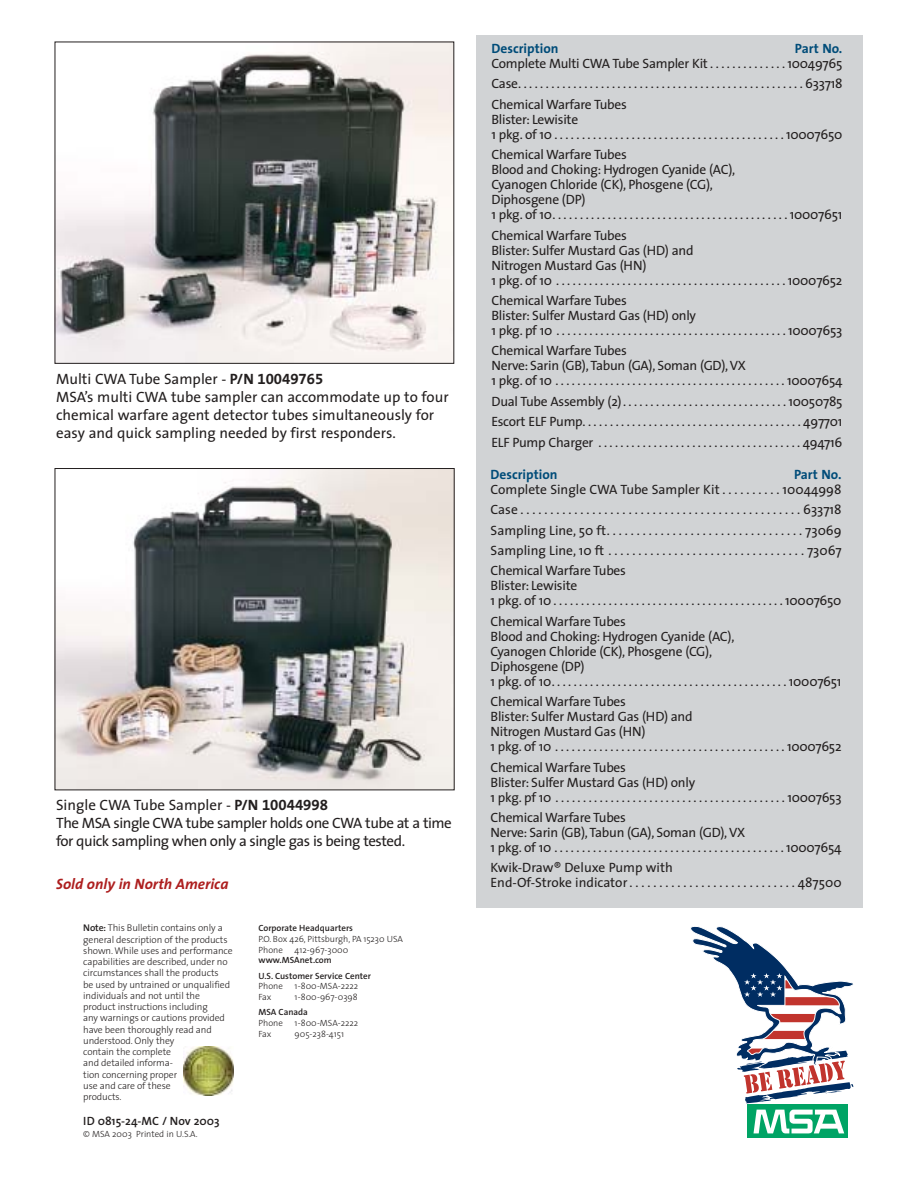
<style>
.page{position:relative;width:918px;height:1188px;background:#fff}
.page>*{position:absolute;margin:0;border:0;box-sizing:border-box;transform-origin:0 0}
.t1{font:15px/18px "The Sans";color:#231f1f}
.t2{font:15px/18px "The Sans";letter-spacing:-.03em;color:#231f1f}
.t3{font:italic 700 15px "The Sans";color:#ad1e1e}
.t4{font:13.5px/15px "The Sans";letter-spacing:-.02em;color:#231f1f}
.t5{font:13.5px/15px "The Sans";color:#231f1f}
.t6{font:700 13.5px "The Sans";color:#004c79}
.t7{font:600 12px "The Sans";color:#231f1f}
.t8{font:300 9.75px/11.2px "The Sans";letter-spacing:-.01em;color:#231f1f}
.t9{font:300 9px/10.8px "The Sans";color:#231f1f}
.t10{font:600 9px/15.1px "The Sans";color:#231f1f}
.s1{font-weight:700}
.s2{font-family:"The Sans Bold Expert"}
.s3{font-weight:600}
</style>
<div class="page">
<div style="left:477px;top:36px;width:386px;height:872px;background:#d1d3d5"></div>
<img style="left:57px;top:44px;width:395px;height:318px">
<img style="left:57px;top:470px;width:396px;height:318px">
<img style="left:184px;top:1047px;width:50px;height:48px">
<div style="left:747px;top:1105px;width:101px;height:33px;background:#00a465"></div>
<svg style="left:754px;top:1110px;width:90px;height:24px"></svg>
<svg style="left:690px;top:926px;width:164px;height:177px"></svg>
<p class="t1" style="left:56px;top:371px;width:394px">Multi CWA Tube Sampler - <span class="s1">P/N</span> <span class="s2">10049765<br></span>MSA’s multi CWA tube sampler can accommodate up to four chemical warfare agent detector tubes simultaneously for easy and quick sampling needed by first responders.</p>
<p class="t2" style="left:56px;top:797px;width:397px">Single CWA Tube Sampler - <span class="s1">P/N</span> <span class="s2">10044998<br></span>The MSA single CWA tube sampler holds one CWA tube at a time for quick sampling when only a single gas is being tested.</p>
<p class="t3" style="left:56px;top:878px;width:174px">Sold only in North America</p>
<p class="t8" style="left:83px;top:923px;width:151px"><span class="s3">Note:</span> This Bulletin contains only a general description of the products shown. While uses and performance capabilities are described, under no circumstances shall the products<br>be used by untrained or unqualified individuals and not until the product instructions including<br>any warnings or cautions provided have been thoroughly read and understood. Only they<br>contain the complete<br>and detailed informa-<br>tion concerning proper<br>use and care of these<br>products.</p>
<p class="t7" style="left:83px;top:1117px;width:138px">ID 0815-24-MC / Nov 2003</p>
<p class="t9" style="left:83px;top:1129px;width:116px">© MSA 2003 Printed in U.S.A.</p>
<p class="t10" style="left:258px;top:921px;width:96px">Corporate Headquarters</p>
<p class="t9" style="left:258px;top:934px;width:146px">P.O. Box 426, Pittsburgh, PA 15230 USA<br>Phone</p>
<p class="t9" style="left:295px;top:945px;width:55px">412-967-3000</p>
<p class="t10" style="left:258px;top:954px;width:114px">www.MSAnet.com<br>U.S. Customer Service Center</p>
<p class="t9" style="left:258px;top:982px;width:26px">Phone</p>
<p class="t9" style="left:295px;top:982px;width:65px">1-800-MSA-2222</p>
<p class="t9" style="left:258px;top:993px;width:15px">Fax</p>
<p class="t9" style="left:295px;top:993px;width:65px">1-800-967-0398</p>
<p class="t10" style="left:258px;top:1006px;width:51px">MSA Canada</p>
<p class="t9" style="left:258px;top:1019px;width:26px">Phone</p>
<p class="t9" style="left:295px;top:1019px;width:65px">1-800-MSA-2222</p>
<p class="t9" style="left:258px;top:1030px;width:15px">Fax</p>
<p class="t9" style="left:295px;top:1030px;width:51px">905-238-4151</p>
<p class="t6" style="left:491px;top:43px;width:69px">Description</p>
<p class="t6" style="left:795px;top:43px;width:49px">Part No.</p>
<p class="t4" style="left:491px;top:55px;width:353px;line-height:20.4px;text-align:justify">Complete Multi CWA Tube Sampler Kit . . . . . . . . . . . . . . 10049765<br>Case. . . . . . . . . . . . . . . . . . . . . . . . . . . . . . . . . . . . . . . . . . . . . . . . . . . . 633718<br>Chemical Warfare Tubes</p>
<p class="t4" style="left:491px;top:113px;width:353px">Blister: Lewisite<br>1 pkg. of 10 . . . . . . . . . . . . . . . . . . . . . . . . . . . . . . . . . . . . . . . . . . 10007650</p>
<p class="t4" style="left:491px;top:149px;width:352px">Chemical Warfare Tubes<br>Blood and Choking: Hydrogen Cyanide (AC),<br>Cyanogen Chloride (CK), Phosgene (CG),<br>Diphosgene (DP)<br>1 pkg. of 10. . . . . . . . . . . . . . . . . . . . . . . . . . . . . . . . . . . . . . . . . . . 10007651</p>
<p class="t4" style="left:491px;top:229px;width:352px">Chemical Warfare Tubes<br>Blister: Sulfer Mustard Gas (HD) and<br>Nitrogen Mustard Gas (HN)<br>1 pkg. of 10 . . . . . . . . . . . . . . . . . . . . . . . . . . . . . . . . . . . . . . . . . . 10007652</p>
<p class="t4" style="left:491px;top:294px;width:353px">Chemical Warfare Tubes<br>Blister: Sulfer Mustard Gas (HD) only<br>1 pkg. pf 10 . . . . . . . . . . . . . . . . . . . . . . . . . . . . . . . . . . . . . . . . . . 10007653</p>
<p class="t4" style="left:491px;top:345px;width:353px">Chemical Warfare Tubes<br>Nerve: Sarin (GB), Tabun (GA), Soman (GD), VX<br>1 pkg. of 10 . . . . . . . . . . . . . . . . . . . . . . . . . . . . . . . . . . . . . . . . . . 10007654</p>
<p class="t4" style="left:491px;top:392px;width:353px;line-height:20.4px;text-align:justify">Dual Tube Assembly (2). . . . . . . . . . . . . . . . . . . . . . . . . . . . . . 10050785<br>Escort ELF Pump. . . . . . . . . . . . . . . . . . . . . . . . . . . . . . . . . . . . . . . . 497701<br>ELF Pump Charger . . . . . . . . . . . . . . . . . . . . . . . . . . . . . . . . . . . . . 494716</p>
<p class="t6" style="left:491px;top:469px;width:69px">Description</p>
<p class="t6" style="left:794px;top:469px;width:49px">Part No.</p>
<p class="t4" style="left:491px;top:480px;width:353px;line-height:20.4px;text-align:justify">Complete Single CWA Tube Sampler Kit . . . . . . . . . . 10044998<br>Case . . . . . . . . . . . . . . . . . . . . . . . . . . . . . . . . . . . . . . . . . . . . . . . 633718<br>Sampling Line, 50 ft. . . . . . . . . . . . . . . . . . . . . . . . . . . . . . . . . 73069<br>Sampling Line, 10 ft . . . . . . . . . . . . . . . . . . . . . . . . . . . . . . . . . 73067<br>Chemical Warfare Tubes</p>
<p class="t4" style="left:491px;top:580px;width:353px">Blister: Lewisite<br>1 pkg. of 10 . . . . . . . . . . . . . . . . . . . . . . . . . . . . . . . . . . . . . . . . . . 10007650</p>
<p class="t4" style="left:491px;top:615px;width:352px">Chemical Warfare Tubes<br>Blood and Choking: Hydrogen Cyanide (AC),<br>Cyanogen Chloride (CK), Phosgene (CG),<br>Diphosgene (DP)<br>1 pkg. of 10. . . . . . . . . . . . . . . . . . . . . . . . . . . . . . . . . . . . . . . . . . . 10007651</p>
<p class="t4" style="left:491px;top:695px;width:352px">Chemical Warfare Tubes<br>Blister: Sulfer Mustard Gas (HD) and<br>Nitrogen Mustard Gas (HN)<br>1 pkg. of 10 . . . . . . . . . . . . . . . . . . . . . . . . . . . . . . . . . . . . . . . . . . 10007652</p>
<p class="t4" style="left:491px;top:761px;width:353px">Chemical Warfare Tubes<br>Blister: Sulfer Mustard Gas (HD) only<br>1 pkg. pf 10 . . . . . . . . . . . . . . . . . . . . . . . . . . . . . . . . . . . . . . . . . . 10007653</p>
<p class="t4" style="left:491px;top:811px;width:353px">Chemical Warfare Tubes<br>Nerve: Sarin (GB), Tabun (GA), Soman (GD), VX<br>1 pkg. of 10 . . . . . . . . . . . . . . . . . . . . . . . . . . . . . . . . . . . . . . . . . . 10007654</p>
<p class="t5" style="left:491px;top:862px;width:353px">Kwik-Draw® Deluxe Pump with<br>End-Of-Stroke indicator . . . . . . . . . . . . . . . . . . . . . . . . . . . . 487500</p>
</div>
